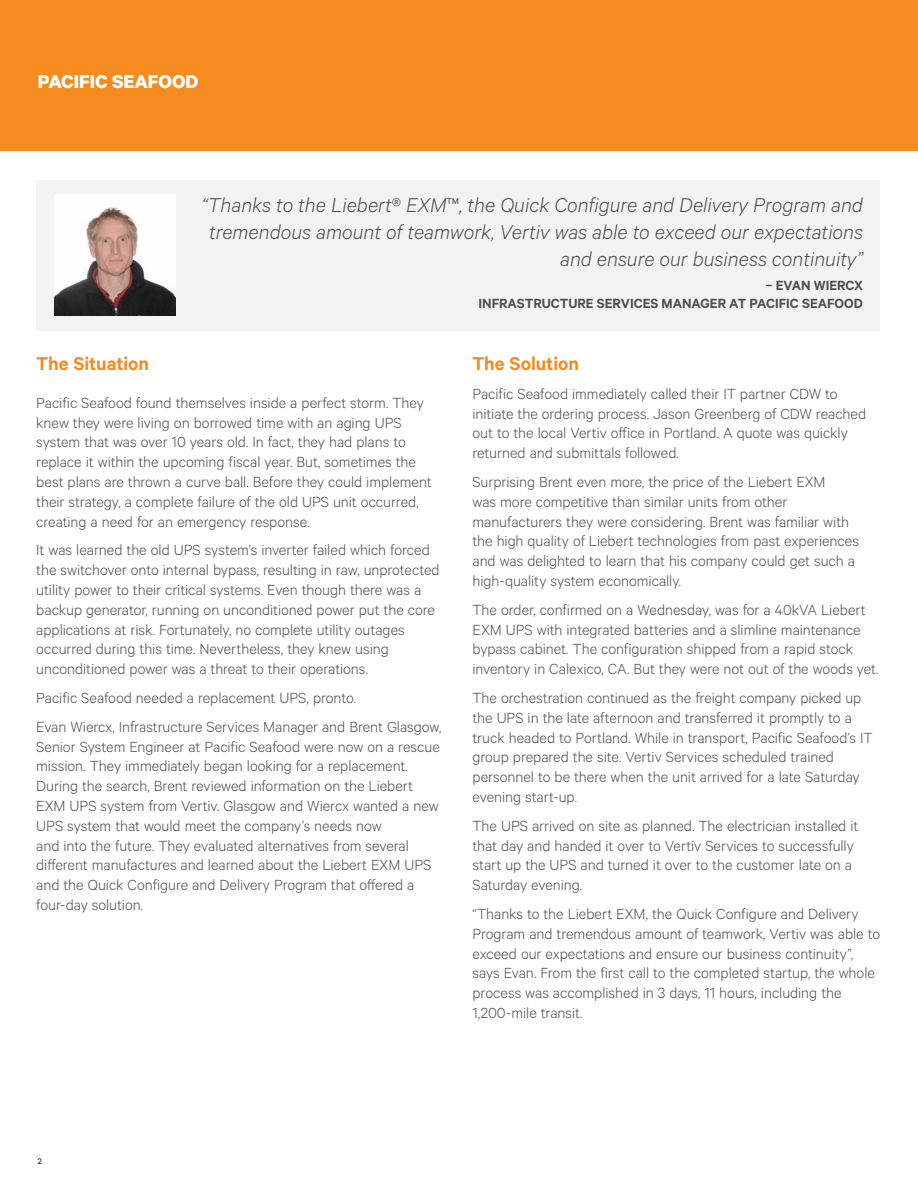
<style>
.page{position:relative;width:918px;height:1188px;background:#fff}
.page>*{position:absolute;margin:0;border:0;box-sizing:border-box;transform-origin:0 0}
.t1{font:italic 300 22.5px/27px "Calibre";color:#4d4d4f;text-align:right}
.t2{font:600 21px "Calibre";letter-spacing:-.005em;color:#f68b1f}
.t3{font:700 21px "Calibre";color:#fff}
.t4{font:300 16.5px/19.8px "Calibre";color:#4d4d4f}
.t5{font:600 15px/17.2px "Calibre";color:#4d4d4f;text-align:right}
.t6{font:9px "Calibre";color:#000}
.s1{font-style:normal}
</style>
<div class="page">
<div style="left:0;top:0;width:918px;height:151px;background:#f68b1f"></div>
<div style="left:36px;top:180px;width:843px;height:151px;background:#f3f3f4"></div>
<img style="left:55px;top:195px;width:121px;height:120px">
<p class="t3" style="left:38px;top:69px;width:162px">PACIFIC SEAFOOD</p>
<h1 class="t1" style="left:202px;top:190px;width:663px">“Thanks to the Liebert<span class="s1">®</span> EXM<span class="s1">™</span>, the Quick Configure and Delivery Program and tremendous amount of teamwork, Vertiv was able to exceed our expectations and ensure our business continuity”</h1>
<p class="t5" style="left:479px;top:277px;width:386px">– EVAN WIERCX<br>INFRASTRUCTURE SERVICES MANAGER AT PACIFIC SEAFOOD</p>
<p class="t2" style="left:36px;top:351px;width:114px">The Situation</p>
<p class="t4" style="left:36px;top:392px;width:397px">Pacific Seafood found themselves inside a perfect storm. They knew they were living on borrowed time with an aging UPS system that was over 10 years old. In fact, they had plans to replace it within the upcoming fiscal year. But, sometimes the best plans are thrown a curve ball. Before they could implement their strategy, a complete failure of the old UPS unit occurred, creating a need for an emergency response.</p>
<p class="t4" style="left:36px;top:540px;width:405px">It was learned the old UPS system’s inverter failed which forced the switchover onto internal bypass, resulting in raw, unprotected utility power to their critical systems. Even though there was a backup generator, running on unconditioned power put the core applications at risk. Fortunately, no complete utility outages occurred during this time. Nevertheless, they knew using unconditioned power was a threat to their operations.</p>
<p class="t4" style="left:36px;top:683px;width:407px;line-height:28.8px">Pacific Seafood needed a replacement UPS, pronto.<br>Evan Wiercx, Infrastructure Services Manager and Brent Glasgow,</p>
<p class="t4" style="left:36px;top:736px;width:405px">Senior System Engineer at Pacific Seafood were now on a rescue mission. They immediately began looking for a replacement.<br>During the search, Brent reviewed information on the Liebert EXM UPS system from Vertiv. Glasgow and Wiercx wanted a new UPS system that would meet the company’s needs now<br>and into the future. They evaluated alternatives from several different manufactures and learned about the Liebert EXM UPS and the Quick Configure and Delivery Program that offered a four-day solution.</p>
<p class="t2" style="left:472px;top:351px;width:108px">The Solution</p>
<p class="t4" style="left:472px;top:383px;width:395px">Pacific Seafood immediately called their IT partner CDW to initiate the ordering process. Jason Greenberg of CDW reached out to the local Vertiv office in Portland. A quote was quickly returned and submittals followed.</p>
<p class="t4" style="left:472px;top:471px;width:388px">Surprising Brent even more, the price of the Liebert EXM<br>was more competitive than similar units from other manufacturers they were considering. Brent was familiar with the high quality of Liebert technologies from past experiences and was delighted to learn that his company could get such a high-quality system economically.</p>
<p class="t4" style="left:472px;top:599px;width:408px">The order, confirmed on a Wednesday, was for a 40kVA Liebert EXM UPS with integrated batteries and a slimline maintenance bypass cabinet. The configuration shipped from a rapid stock inventory in Calexico, CA. But they were not out of the woods yet.</p>
<p class="t4" style="left:472px;top:687px;width:402px">The orchestration continued as the freight company picked up the UPS in the late afternoon and transferred it promptly to a truck headed to Portland. While in transport, Pacific Seafood’s IT group prepared the site. Vertiv Services scheduled trained personnel to be there when the unit arrived for a late Saturday evening start-up.</p>
<p class="t4" style="left:472px;top:815px;width:387px">The UPS arrived on site as planned. The electrician installed it that day and handed it over to Vertiv Services to successfully start up the UPS and turned it over to the customer late on a Saturday evening.</p>
<p class="t4" style="left:472px;top:903px;width:409px">“Thanks to the Liebert EXM, the Quick Configure and Delivery Program and tremendous amount of teamwork, Vertiv was able to exceed our expectations and ensure our business continuity”, says Evan. From the first call to the completed startup, the whole process was accomplished in 3 days, 11 hours, including the 1,200-mile transit.</p>
<p class="t6" style="left:38px;top:1156px;width:6px">2</p>
</div>
